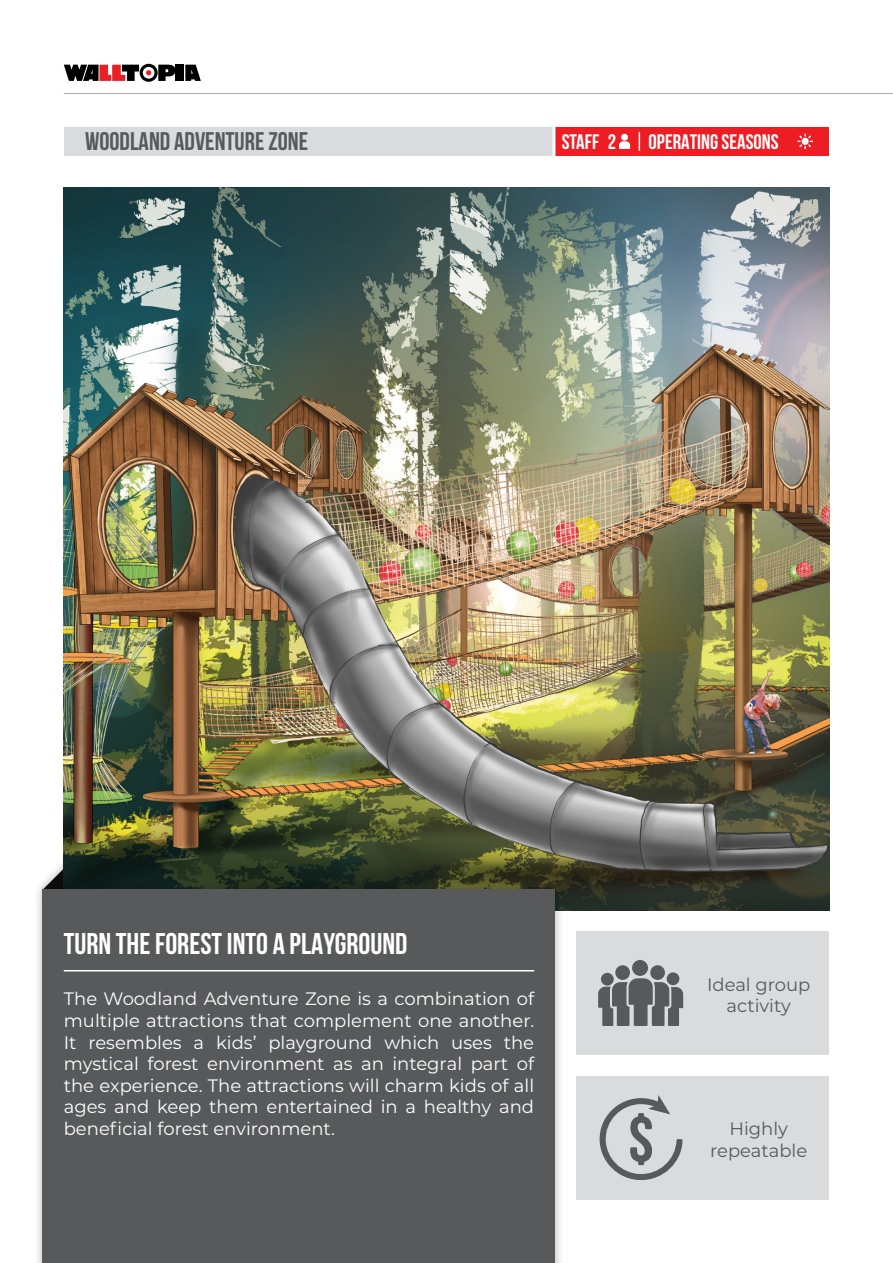
<style>
.page{position:relative;width:893px;height:1263px;background:#fff}
.page>*{position:absolute;margin:0;border:0;box-sizing:border-box;transform-origin:0 0}
.t1{font:700 30px "Bebas Neue";color:#fff}
.t2{font:700 25.5px "Bebas Neue";color:#58595b}
.t3{font:700 21px "Bebas Neue";color:#fff}
.t4{font:18px/21.6px "Montserrat";color:#fff;text-align:justify}
.t5{font:18px/21.6px "Montserrat";color:#58595b;text-align:center}
.s1{font-weight:400}
</style>
<div class="page">
<div style="left:176px;top:65px;width:8px;height:16px;background:#000"></div>
<svg style="left:185px;top:65px;width:16px;height:16px"></svg>
<svg style="left:64px;top:64px;width:112px;height:18px"></svg>
<hr style="left:64px;top:93px;width:829px;height:1px;background:#a7a9ac">
<div style="left:64px;top:127px;width:491px;height:28px;background:#dadbdc"></div>
<div style="left:555px;top:127px;width:274px;height:28px;background:#ed1d24"></div>
<hr style="left:552px;top:127px;width:3px;height:29px;background:#fff">
<svg style="left:639px;top:132px;width:1px;height:19px"></svg>
<svg style="left:619px;top:134px;width:11px;height:15px"></svg>
<div style="left:577px;top:931px;width:252px;height:123px;background:#dadbdc"></div>
<div style="left:577px;top:1076px;width:252px;height:123px;background:#dadbdc"></div>
<svg style="left:797px;top:133px;width:16px;height:16px"></svg>
<svg style="left:46px;top:847px;width:18px;height:33px"></svg>
<img style="left:64px;top:187px;width:765px;height:723px">
<div style="left:33px;top:880px;width:532px;height:383px;background:#000;opacity:.3"></div>
<div style="left:43px;top:890px;width:512px;height:373px;background:#58595b"></div>
<hr style="left:64px;top:970px;width:470px;height:1px;background:#fff">
<div style="left:601px;top:973px;width:13px;height:12px;background:#58595b;border-radius:50%"></div>
<div style="left:667px;top:972px;width:12px;height:13px;background:#58595b;border-radius:50%"></div>
<div style="left:650px;top:965px;width:15px;height:15px;background:#58595b;border-radius:50%"></div>
<div style="left:615px;top:965px;width:15px;height:15px;background:#58595b;border-radius:50%"></div>
<svg style="left:598px;top:978px;width:85px;height:48px"></svg>
<div style="left:632px;top:960px;width:16px;height:16px;background:#58595b;border-radius:50%"></div>
<svg style="left:599px;top:1095px;width:84px;height:85px"></svg>
<h2 class="t2" style="left:85px;top:128px;width:225px">WOODLAND ADVENTURE ZONE</h2>
<p class="t3" style="left:562px;top:130px;width:56px">STAFF <span class="s1">2</span></p>
<p class="t3" style="left:649px;top:130px;width:132px">OPERATING SEASONS</p>
<h1 class="t1" style="left:64px;top:927px;width:345px">TURN THE FOREST INTO A PLAYGROUND</h1>
<p class="t4" style="left:64px;top:987px;width:472px">The Woodland Adventure Zone is a combination of multiple attractions that complement one another.<br>It resembles a kids’ playground which uses the mystical forest environment as an integral part of the experience. The attractions will charm kids of all ages and keep them entertained in a healthy and beneficial forest environment.</p>
<p class="t5" style="left:707px;top:973px;width:105px">Ideal group activity</p>
<p class="t5" style="left:710px;top:1117px;width:99px">Highly repeatable</p>
</div>
